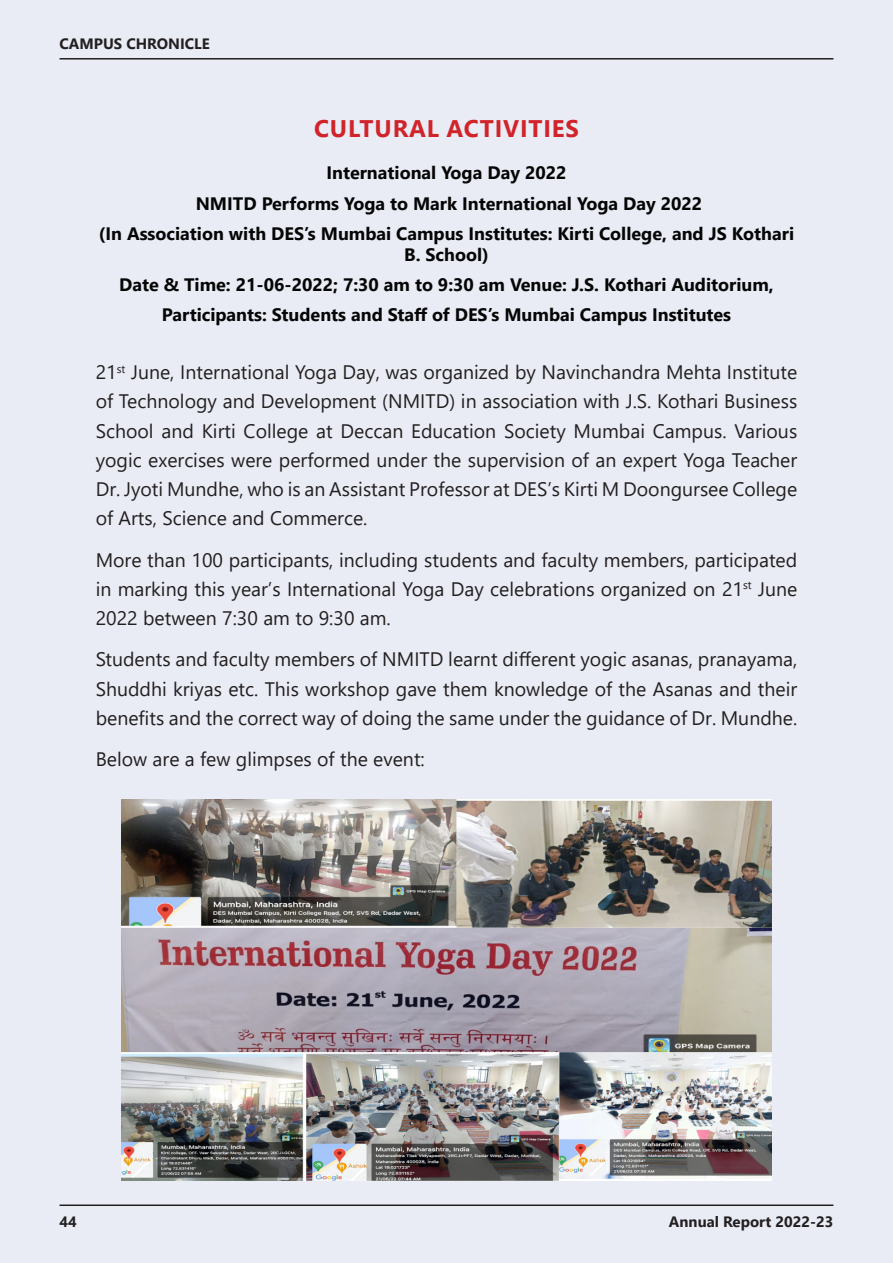
<style>
.page{position:relative;width:893px;height:1263px;background:#e9ecf5}
.page>*{position:absolute;margin:0;border:0;box-sizing:border-box;transform-origin:0 0}
.HEAD{font:700 24px "Segoe UI";letter-spacing:.035em;color:#d1232a}
.BODYTEXT{font:19.5px/29.2px "Segoe UI";color:#231f20;text-align:justify}
.date{font:700 18px/21.6px "Segoe UI";color:#050505;text-align:center}
.t1{font:700 15px "Segoe UI";color:#231f20}
</style>
<div class="page">
<hr style="left:60px;top:1204px;width:773px;height:2px;background:#231f20">
<hr style="left:60px;top:58px;width:773px;height:2px;background:#231f20">
<img style="left:121px;top:799px;width:651px;height:382px">
<p class="t1" style="left:60px;top:30px;width:152px">CAMPUS CHRONICLE</p>
<p class="HEAD" style="left:314px;top:105px;width:266px">CULTURAL ACTIVITIES</p>
<p class="date" style="left:326px;top:161px;width:241px">International Yoga Day 2022</p>
<p class="date" style="left:196px;top:191px;width:508px">NMITD Performs Yoga to Mark International Yoga Day 2022</p>
<p class="date" style="left:99px;top:221px;width:697px">(In Association with DES’s Mumbai Campus Institutes: Kirti College, and JS Kothari<br>B. School)</p>
<p class="date" style="left:119px;top:273px;width:656px">Date &amp; Time: 21-06-2022; 7:30 am to 9:30 am Venue: J.S. Kothari Auditorium,</p>
<p class="date" style="left:162px;top:303px;width:571px">Participants: Students and Staff of DES’s Mumbai Campus Institutes</p>
<p class="BODYTEXT" style="left:96px;top:356px;width:703px">21<sup>st</sup> June, International Yoga Day, was organized by Navinchandra Mehta Institute of Technology and Development (NMITD) in association with J.S. Kothari Business School and Kirti College at Deccan Education Society Mumbai Campus. Various yogic exercises were performed under the supervision of an expert Yoga Teacher Dr. Jyoti Mundhe, who is an Assistant Professor at DES’s Kirti M Doongursee College of Arts, Science and Commerce.</p>
<p class="BODYTEXT" style="left:96px;top:543px;width:703px">More than 100 participants, including students and faculty members, participated in marking this year’s International Yoga Day celebrations organized on 21<sup>st</sup> June 2022 between 7:30 am to 9:30 am.</p>
<p class="BODYTEXT" style="left:96px;top:643px;width:703px">Students and faculty members of NMITD learnt different yogic asanas, pranayama, Shuddhi kriyas etc. This workshop gave them knowledge of the Asanas and their benefits and the correct way of doing the same under the guidance of Dr. Mundhe.</p>
<p class="BODYTEXT" style="left:96px;top:743px;width:331px">Below are a few glimpses of the event:</p>
<p class="t1" style="left:60px;top:1208px;width:19px">44</p>
<p class="t1" style="left:669px;top:1208px;width:166px">Annual Report 2022-23</p>
</div>
